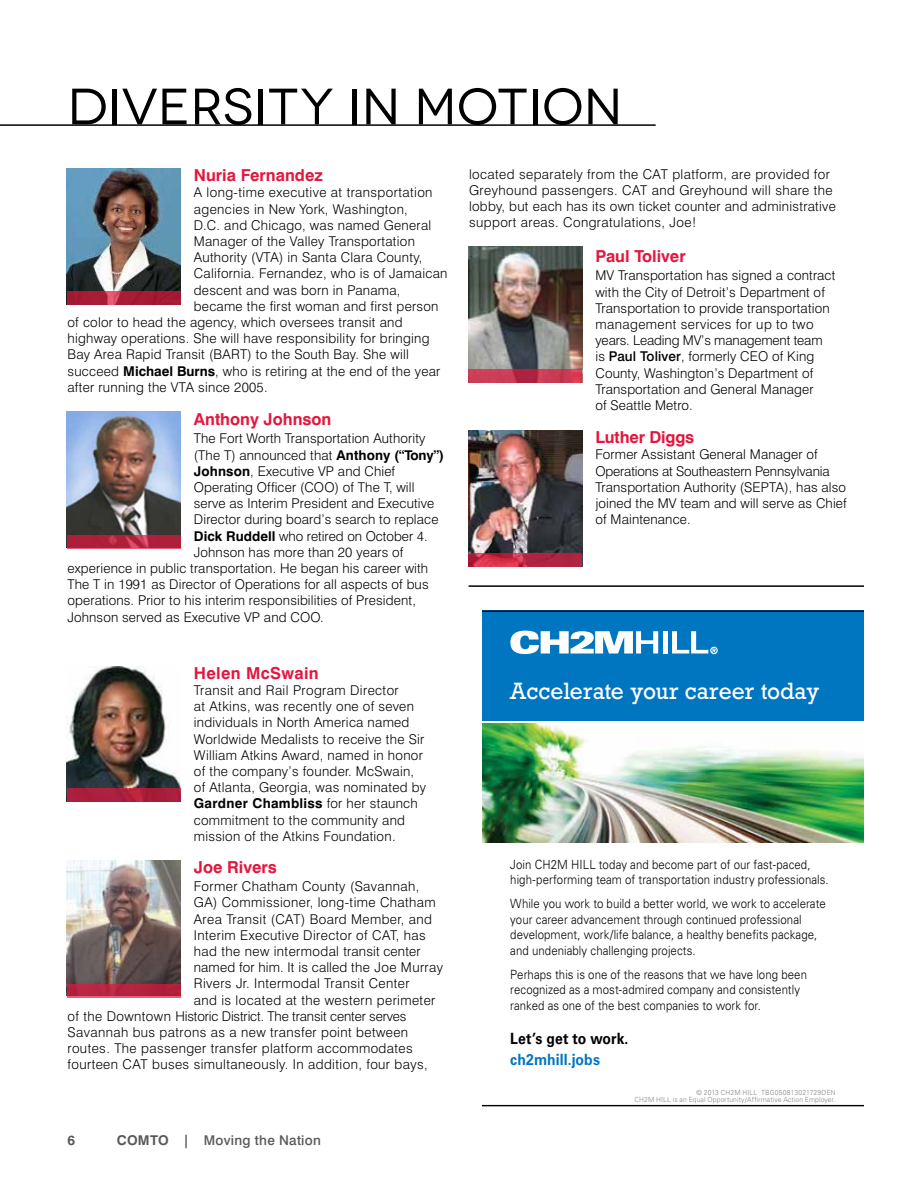
<style>
.page{position:relative;width:918px;height:1188px;background:#fff}
.page>*{position:absolute;margin:0;border:0;box-sizing:border-box;transform-origin:0 0}
.t1{font:51px "Novecentowide";letter-spacing:.005em;color:#000}
.t2{font:24px "Rockwell Std";color:#fff;scale:.95 1}
.t3{font:700 16.5px "Swiss 721 BT";color:#e3173e}
.t4{font:700 16.5px "Swiss 721 BT";letter-spacing:.02em;color:#e3173e}
.t5{font:700 15.6px "Univers";letter-spacing:.005em;color:#000;scale:.9 1}
.t6{font:700 15.6px "Univers";letter-spacing:.005em;color:#0076c0;scale:.9 1}
.t7{font:300 13.5px/16.2px "Swiss 721 BT";letter-spacing:.02em;color:#000}
.t8{font:300 13.5px "Swiss 721 BT";letter-spacing:-.01em;color:#000}
.t9{font:300 13.5px "Swiss 721 BT";color:#000}
.t10{font:500 13.5px "Swiss 721 BT";letter-spacing:.02em;color:#58595b}
.t11{font:700 13.5px "Swiss 721 BT";color:#58595b}
.t12{font:300 12.75px/15.6px "Univers";letter-spacing:.005em;color:#000;scale:.9 1}
.t13{font:300 7.05px/7.1px "Univers";letter-spacing:.025em;color:#808285;text-align:right;scale:.95 1}
.s1{font-weight:700}
.s2{font-weight:500}
</style>
<div class="page">
<hr style="left:0;top:124px;width:656px;height:2px;background:#000">
<img style="left:67px;top:168px;width:113px;height:123px">
<img style="left:67px;top:412px;width:113px;height:123px">
<img style="left:67px;top:666px;width:113px;height:123px">
<img style="left:469px;top:431px;width:113px;height:122px">
<img style="left:469px;top:247px;width:113px;height:123px">
<img style="left:67px;top:860px;width:113px;height:125px">
<svg style="left:67px;top:291px;width:114px;height:14px;background:#ac1f3a"></svg>
<svg style="left:67px;top:535px;width:114px;height:13px"></svg>
<svg style="left:67px;top:789px;width:114px;height:13px"></svg>
<svg style="left:67px;top:985px;width:114px;height:13px"></svg>
<svg style="left:469px;top:553px;width:113px;height:14px;background:#be2844"></svg>
<svg style="left:468px;top:370px;width:114px;height:13px"></svg>
<img style="left:483px;top:611px;width:381px;height:495px">
<hr style="left:469px;top:585px;width:395px;height:2px;background:#000">
<h1 class="t1" style="left:68px;top:77px;width:556px">DIVERSITY IN MOTION</h1>
<p class="t3" style="left:194px;top:165px;width:130px">Nuria Fernandez</p>
<p class="t7" style="left:194px;top:184px;width:240px">A long-time executive at transportation</p>
<p class="t7" style="left:194px;top:201px;width:215px">agencies in New York, Washington,</p>
<p class="t7" style="left:194px;top:217px;width:239px">D.C. and Chicago, was named General</p>
<p class="t7" style="left:194px;top:233px;width:223px">Manager of the Valley Transportation</p>
<p class="t7" style="left:194px;top:249px;width:230px">Authority (VTA) in Santa Clara County,</p>
<p class="t7" style="left:194px;top:265px;width:255px">California. Fernandez, who is of Jamaican</p>
<p class="t7" style="left:194px;top:282px;width:208px">descent and was born in Panama,</p>
<p class="t7" style="left:194px;top:298px;width:246px">became the first woman and first person</p>
<p class="t7" style="left:67px;top:314px;width:337px">of color to head the agency, which oversees transit and</p>
<p class="t7" style="left:67px;top:330px;width:364px">highway operations. She will have responsibility for bringing</p>
<p class="t7" style="left:67px;top:346px;width:343px">Bay Area Rapid Transit (BART) to the South Bay. She will</p>
<p class="t7" style="left:67px;top:363px;width:374px">succeed <span class="s1">Michael Burns</span>, who is retiring at the end of the year</p>
<p class="t7" style="left:67px;top:379px;width:202px">after running the VTA since 2005.</p>
<p class="t3" style="left:194px;top:409px;width:139px">Anthony Johnson</p>
<p class="t7" style="left:194px;top:430px;width:233px">The Fort Worth Transportation Authority</p>
<p class="t7" style="left:194px;top:447px;width:252px">(The T) announced that <span class="s1">Anthony (“Tony”)</span></p>
<p class="t7" style="left:194px;top:463px;width:203px"><span class="s1">Johnson</span>, Executive VP and Chief</p>
<p class="t7" style="left:194px;top:479px;width:222px">Operating Officer (COO) of The T, will</p>
<p class="t7" style="left:194px;top:495px;width:242px">serve as Interim President and Executive</p>
<p class="t7" style="left:194px;top:511px;width:246px">Director during board’s search to replace</p>
<p class="t9" style="left:194px;top:528px;width:235px"><span class="s1">Dick Ruddell</span> who retired on October 4.</p>
<p class="t7" style="left:194px;top:544px;width:211px">Johnson has more than 20 years of</p>
<p class="t7" style="left:67px;top:560px;width:362px">experience in public transportation. He began his career with</p>
<p class="t7" style="left:67px;top:576px;width:363px">The T in 1991 as Director of Operations for all aspects of bus</p>
<p class="t7" style="left:67px;top:592px;width:350px">operations. Prior to his interim responsibilities of President,</p>
<p class="t7" style="left:67px;top:609px;width:258px">Johnson served as Executive VP and COO.</p>
<p class="t4" style="left:194px;top:663px;width:126px">Helen McSwain</p>
<p class="t7" style="left:194px;top:682px;width:234px">Transit and Rail Program Director<br>at Atkins, was recently one of seven individuals in North America named Worldwide Medalists to receive the Sir William Atkins Award, named in honor of the company’s founder. McSwain, of Atlanta, Georgia, was nominated by <span class="s1">Gardner Chambliss</span> for her staunch commitment to the community and mission of the Atkins Foundation.</p>
<p class="t3" style="left:194px;top:857px;width:85px">Joe Rivers</p>
<p class="t7" style="left:194px;top:878px;width:227px">Former Chatham County (Savannah,</p>
<p class="t7" style="left:194px;top:894px;width:244px">GA) Commissioner, long-time Chatham</p>
<p class="t7" style="left:194px;top:911px;width:240px">Area Transit (CAT) Board Member, and</p>
<p class="t7" style="left:194px;top:927px;width:233px">Interim Executive Director of CAT, has</p>
<p class="t7" style="left:194px;top:943px;width:228px">had the new intermodal transit center</p>
<p class="t7" style="left:194px;top:959px;width:251px">named for him. It is called the Joe Murray</p>
<p class="t7" style="left:194px;top:975px;width:217px">Rivers Jr. Intermodal Transit Center</p>
<p class="t7" style="left:194px;top:992px;width:243px">and is located at the western perimeter</p>
<p class="t8" style="left:67px;top:1008px;width:340px">of the Downtown Historic District. The transit center serves</p>
<p class="t7" style="left:67px;top:1024px;width:342px">Savannah bus patrons as a new transfer point between</p>
<p class="t7" style="left:67px;top:1040px;width:347px">routes. The passenger transfer platform accommodates</p>
<p class="t7" style="left:67px;top:1056px;width:362px">fourteen CAT buses simultaneously. In addition, four bays,</p>
<p class="t11" style="left:68px;top:1132px;width:9px">6</p>
<p class="t10" style="left:117px;top:1132px;width:206px"><span class="s1">COMTO |</span> Moving the Nation</p>
<p class="t7" style="left:469px;top:166px;width:368px">located separately from the CAT platform, are provided for Greyhound passengers. CAT and Greyhound will share the lobby, but each has its own ticket counter and administrative support areas. Congratulations, Joe!</p>
<p class="t3" style="left:596px;top:246px;width:92px">Paul Toliver</p>
<p class="t7" style="left:596px;top:267px;width:241px">MV Transportation has signed a contract with the City of Detroit’s Department of Transportation to provide transportation management services for up to two years. Leading MV’s management team is <span class="s2">Paul Toliver</span>, formerly CEO of King County, Washington’s Department of Transportation and General Manager<br>of Seattle Metro.</p>
<p class="t3" style="left:596px;top:427px;width:100px">Luther Diggs</p>
<p class="t7" style="left:596px;top:446px;width:253px">Former Assistant General Manager of Operations at Southeastern Pennsylvania Transportation Authority (SEPTA), has also joined the MV team and will serve as Chief of Maintenance.</p>
<h2 class="t2" style="left:510px;top:677px;width:327px">Accelerate your career today</h2>
<p class="t12" style="left:510px;top:856px;width:355px">Join CH2M HILL today and become part of our fast-paced, high-performing team of transportation industry professionals.</p>
<p class="t12" style="left:510px;top:896px;width:352px">While you work to build a better world, we work to accelerate your career advancement through continued professional development, work/life balance, a healthy benefits package, and undeniably challenging projects.</p>
<p class="t12" style="left:510px;top:966px;width:331px">Perhaps this is one of the reasons that we have long been recognized as a most-admired company and consistently ranked as one of the best companies to work for.</p>
<p class="t5" style="left:510px;top:1029px;width:133px">Let’s get to work.</p>
<p class="t6" style="left:510px;top:1050px;width:101px">ch2mhill.jobs</p>
<p class="t13" style="left:635px;top:1089px;width:213px">© 2013 CH2M HILL TBG050813021729DEN<br>CH2M HILL is an Equal Opportunity/Affirmative Action Employer.</p>
</div>
